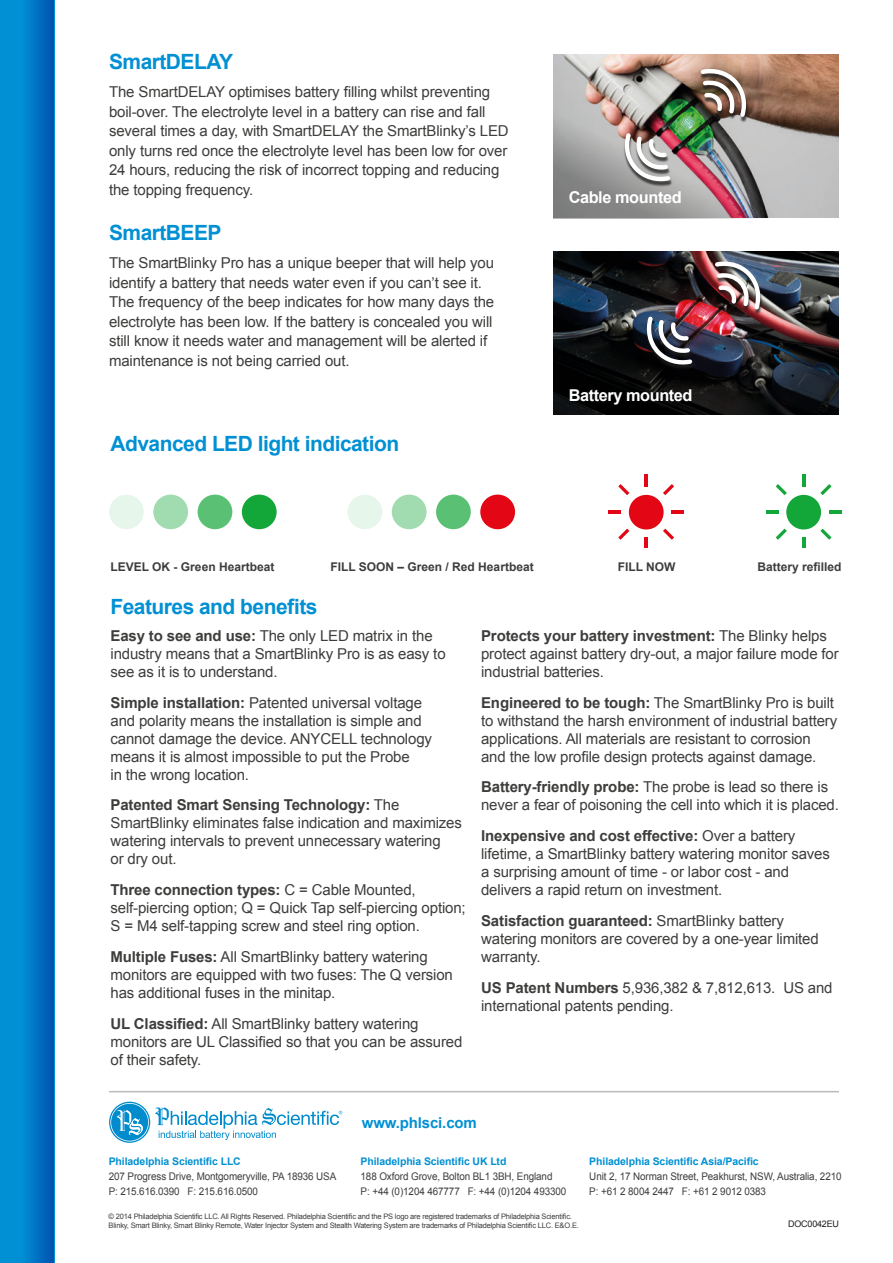
<style>
.page{position:relative;width:893px;height:1263px;background:#fff}
.page>*{position:absolute;margin:0;border:0;box-sizing:border-box;transform-origin:0 0}
.Body_Headers{font:700 21px "Arial";letter-spacing:-.025em;color:#0090d3}
.Heading{font:700 16.35px "Arial";letter-spacing:-.025em;color:#fff}
.Body{font:15px/18px "Arial";letter-spacing:-.01em;color:#3d3d3c}
.t1{font:700 15px "Arial";letter-spacing:-.01em;color:#0090d3}
.t2{font:700 12px "Arial";color:#3d3d3c}
.t3{font:10.5px/15px "Arial";letter-spacing:-.01em;color:#3d3d3c;scale:.94 1}
.t4{font:700 10.5px "Arial";letter-spacing:-.01em;color:#0090d3}
.t5{font:9px "Arial";letter-spacing:-.025em;color:#1d1d1b}
.t6{font:7.5px/9px "Arial";letter-spacing:-.025em;color:#3d3d3c}
.s1{font-weight:700}
</style>
<div class="page">
<div style="left:0;top:0;width:54px;height:1263px;background:#0090d3"></div>
<svg style="left:27px;top:0;width:27px;height:1263px;background:#006abf"></svg>
<hr style="left:109px;top:1091px;width:730px;height:1px;background:#bbb">
<svg style="left:109px;top:1102px;width:41px;height:41px"></svg>
<svg style="left:110px;top:1103px;width:39px;height:38px"></svg>
<svg style="left:155px;top:1107px;width:187px;height:33px"></svg>
<div style="left:242px;top:495px;width:35px;height:34px;background:#13a638;border-radius:50%"></div>
<div style="left:198px;top:495px;width:34px;height:34px;background:#5ac074;border-radius:50%"></div>
<div style="left:153px;top:495px;width:35px;height:34px;background:#a1dbb0;border-radius:50%"></div>
<div style="left:109px;top:495px;width:35px;height:34px;background:#e7f6eb;border-radius:50%"></div>
<div style="left:480px;top:495px;width:35px;height:34px;background:#e30614;border-radius:50%"></div>
<div style="left:436px;top:495px;width:35px;height:34px;background:#5ac074;border-radius:50%"></div>
<div style="left:392px;top:495px;width:34px;height:34px;background:#a1dbb0;border-radius:50%"></div>
<div style="left:347px;top:495px;width:35px;height:34px;background:#e7f6eb;border-radius:50%"></div>
<div style="left:629px;top:495px;width:35px;height:34px;background:#e30614;border-radius:50%"></div>
<svg style="left:671px;top:510px;width:13px;height:3px"></svg>
<svg style="left:608px;top:510px;width:13px;height:3px"></svg>
<svg style="left:645px;top:537px;width:3px;height:11px"></svg>
<svg style="left:645px;top:474px;width:3px;height:13px"></svg>
<svg style="left:663px;top:529px;width:11px;height:11px"></svg>
<svg style="left:618px;top:484px;width:11px;height:11px"></svg>
<svg style="left:618px;top:529px;width:11px;height:11px"></svg>
<svg style="left:663px;top:484px;width:11px;height:11px"></svg>
<div style="left:786px;top:495px;width:35px;height:34px;background:#13a638;border-radius:50%"></div>
<svg style="left:829px;top:510px;width:12px;height:3px"></svg>
<svg style="left:766px;top:510px;width:12px;height:3px"></svg>
<svg style="left:802px;top:537px;width:3px;height:11px"></svg>
<svg style="left:802px;top:474px;width:3px;height:13px"></svg>
<svg style="left:820px;top:529px;width:11px;height:11px"></svg>
<svg style="left:776px;top:484px;width:11px;height:11px"></svg>
<svg style="left:776px;top:529px;width:11px;height:11px"></svg>
<svg style="left:820px;top:484px;width:11px;height:11px"></svg>
<img style="left:553px;top:54px;width:286px;height:21px">
<img style="left:553px;top:75px;width:286px;height:143px">
<div style="left:699px;top:71px;width:50px;height:52px;background:#1d1d1b;opacity:.75"></div>
<svg style="left:701px;top:67px;width:47px;height:50px"></svg>
<div style="left:623px;top:135px;width:50px;height:52px;background:#1d1d1b;opacity:.75"></div>
<svg style="left:623px;top:133px;width:47px;height:50px"></svg>
<img style="left:553px;top:251px;width:286px;height:164px">
<img style="left:553px;top:272px;width:258px;height:143px">
<div style="left:714px;top:263px;width:49px;height:52px;background:#1d1d1b;opacity:.75"></div>
<img style="left:715px;top:260px;width:47px;height:50px">
<div style="left:645px;top:318px;width:50px;height:52px;background:#1d1d1b;opacity:.75"></div>
<svg style="left:645px;top:316px;width:47px;height:50px"></svg>
<p class="Body_Headers" style="left:109px;top:48px;width:126px">SmartDELAY</p>
<p class="Body" style="left:109px;top:83px;width:401px;line-height:19.5px">The SmartDELAY optimises battery filling whilst preventing boil-over. The electrolyte level in a battery can rise and fall several times a day, with SmartDELAY the SmartBlinky’s LED only turns red once the electrolyte level has been low for over 24 hours, reducing the risk of incorrect topping and reducing the topping frequency.</p>
<p class="Body_Headers" style="left:109px;top:219px;width:114px">SmartBEEP</p>
<p class="Body" style="left:109px;top:253px;width:387px;line-height:19.5px">The SmartBlinky Pro has a unique beeper that will help you identify a battery that needs water even if you can’t see it.<br>The frequency of the beep indicates for how many days the electrolyte has been low. If the battery is concealed you will still know it needs water and management will be alerted if maintenance is not being carried out.</p>
<p class="Body_Headers" style="left:111px;top:430px;width:290px">Advanced LED light indication</p>
<p class="Heading" style="left:569px;top:186px;width:114px">Cable mounted</p>
<p class="Heading" style="left:569px;top:384px;width:125px">Battery mounted</p>
<p class="t2" style="left:111px;top:559px;width:165px">LEVEL OK - Green Heartbeat</p>
<p class="t2" style="left:330px;top:559px;width:205px">FILL SOON – Green / Red Heartbeat</p>
<p class="t2" style="left:618px;top:559px;width:59px">FILL NOW</p>
<p class="t2" style="left:757px;top:559px;width:86px">Battery refilled</p>
<p class="Body_Headers" style="left:111px;top:593px;width:209px">Features and benefits</p>
<p class="Body" style="left:111px;top:627px;width:337px"><span class="s1">Easy to see and use:</span> The only LED matrix in the industry means that a SmartBlinky Pro is as easy to see as it is to understand.</p>
<p class="Body" style="left:111px;top:693px;width:323px"><span class="s1">Simple installation:</span> Patented universal voltage and polarity means the installation is simple and cannot damage the device. ANYCELL technology means it is almost impossible to put the Probe<br>in the wrong location.</p>
<p class="Body" style="left:111px;top:796px;width:353px"><span class="s1">Patented Smart Sensing Technology:</span> The SmartBlinky eliminates false indication and maximizes watering intervals to prevent unnecessary watering<br>or dry out.</p>
<p class="Body" style="left:111px;top:881px;width:357px"><span class="s1">Three connection types:</span> C = Cable Mounted, self-piercing option; Q = Quick Tap self-piercing option;<br>S = M4 self-tapping screw and steel ring option.</p>
<p class="Body" style="left:111px;top:948px;width:344px"><span class="s1">Multiple Fuses:</span> All SmartBlinky battery watering monitors are equipped with two fuses: The Q version has additional fuses in the minitap.</p>
<p class="Body" style="left:111px;top:1014px;width:353px"><span class="s1">UL Classified:</span> All SmartBlinky battery watering monitors are UL Classified so that you can be assured of their safety.</p>
<p class="Body" style="left:481px;top:627px;width:359px"><span class="s1">Protects your battery investment:</span> The Blinky helps protect against battery dry-out, a major failure mode for industrial batteries.</p>
<p class="Body" style="left:481px;top:693px;width:358px"><span class="s1">Engineered to be tough:</span> The SmartBlinky Pro is built to withstand the harsh environment of industrial battery applications. All materials are resistant to corrosion and the low profile design protects against damage.</p>
<p class="Body" style="left:481px;top:778px;width:359px"><span class="s1">Battery-friendly probe:</span> The probe is lead so there is never a fear of poisoning the cell into which it is placed.</p>
<p class="Body" style="left:481px;top:827px;width:350px"><span class="s1">Inexpensive and cost effective:</span> Over a battery lifetime, a SmartBlinky battery watering monitor saves a surprising amount of time - or labor cost - and delivers a rapid return on investment.</p>
<p class="Body" style="left:481px;top:912px;width:339px"><span class="s1">Satisfaction guaranteed:</span> SmartBlinky battery watering monitors are covered by a one-year limited warranty.</p>
<p class="Body" style="left:481px;top:978px;width:353px"><span class="s1">US Patent Numbers</span> 5,936,382 &amp; 7,812,613. US and international patents pending.</p>
<p class="t4" style="left:109px;top:1155px;width:134px">Philadelphia Scientific LLC</p>
<p class="t3" style="left:109px;top:1169px;width:244px">207 Progress Drive, Montgomeryville, PA 18936 USA<br>P: 215.616.0390 F: 215.616.0500</p>
<p class="t1" style="left:362px;top:1112px;width:117px">www.phlsci.com</p>
<p class="t4" style="left:361px;top:1155px;width:147px">Philadelphia Scientific UK Ltd</p>
<p class="t3" style="left:361px;top:1169px;width:220px">188 Oxford Grove, Bolton BL1 3BH, England<br>P: +44 (0)1204 467777 F: +44 (0)1204 493300</p>
<p class="t4" style="left:589px;top:1155px;width:171px">Philadelphia Scientific Asia/Pacific</p>
<p class="t3" style="left:589px;top:1169px;width:270px">Unit 2, 17 Norman Street, Peakhurst, NSW, Australia, 2210<br>P: +61 2 8004 2447 F: +61 2 9012 0383</p>
<p class="t6" style="left:109px;top:1212px;width:472px">© 2014 Philadelphia Scientific LLC. All Rights Reserved. Philadelphia Scientific and the PS logo are registered trademarks of Philadelphia Scientific.<br>Blinky, Smart Blinky, Smart Blinky Remote, Water Injector System and Stealth Watering System are trademarks of Philadelphia Scientific LLC. E&amp;O.E.</p>
<p class="t5" style="left:788px;top:1218px;width:52px">DOC0042EU</p>
</div>
